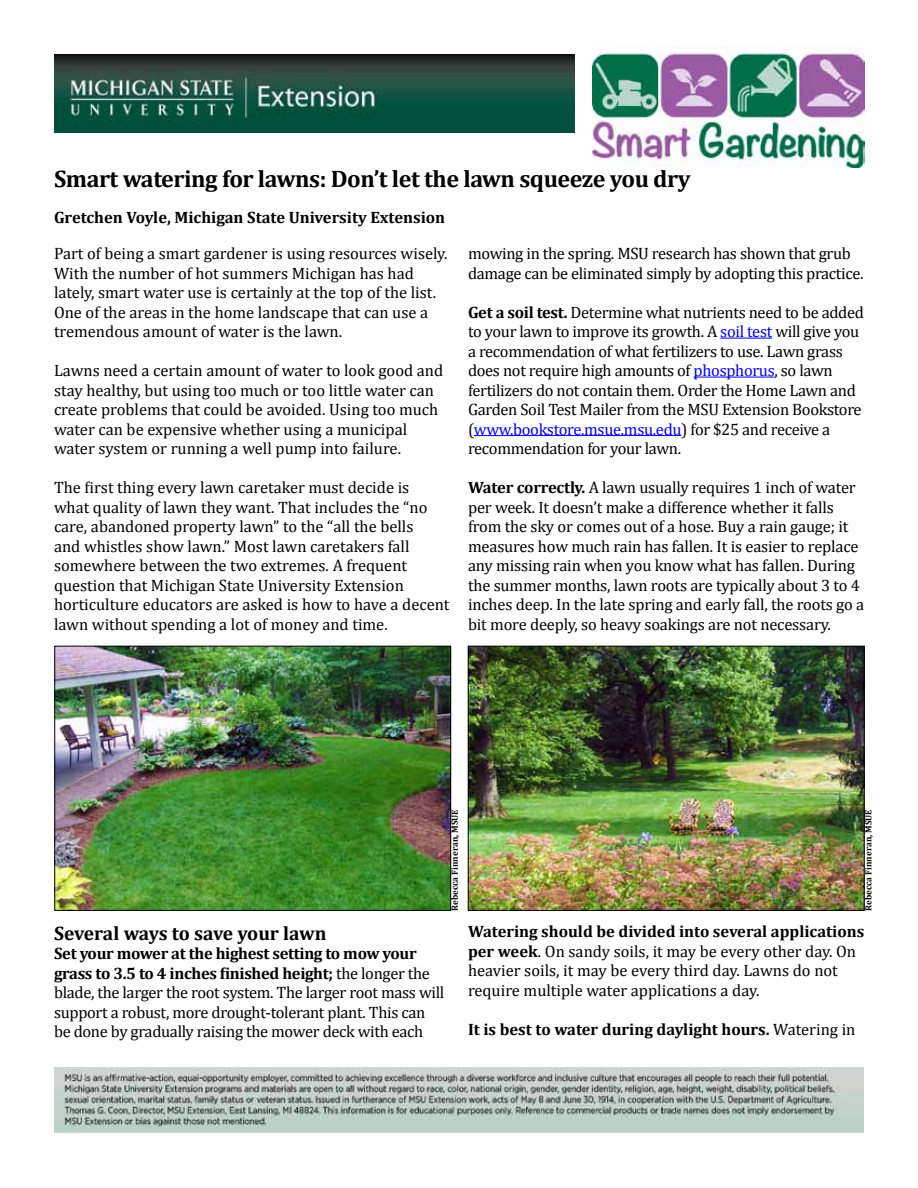
<style>
.page{position:relative;width:918px;height:1188px;background:#fff}
.page>*{position:absolute;margin:0;border:0;box-sizing:border-box;transform-origin:0 0}
.t1{font:700 24px "Cambria";letter-spacing:-.02em;color:#000}
.t2{font:700 19.5px "Cambria";letter-spacing:-.015em;color:#000}
.t3{font:16.5px/19.5px "Cambria";letter-spacing:-.01em;color:#000}
.t4{font:700 16.5px "Cambria";color:#000}
.t5{font:700 9px "Cambria";color:#000}
.s1{font-weight:700}
.s2{color:#00f}
.s3{font-weight:400}
</style>
<div class="page">
<img style="left:592px;top:47px;width:272px;height:120px">
<img style="left:55px;top:54px;width:520px;height:79px">
<img style="left:55px;top:1067px;width:809px;height:67px">
<hr style="left:720px;top:338px;width:52px;height:1px;background:#00f">
<hr style="left:694px;top:377px;width:81px;height:1px;background:#00f">
<hr style="left:474px;top:435px;width:207px;height:1px;background:#00f">
<img style="left:57px;top:648px;width:392px;height:261px">
<div style="left:55px;top:646px;width:396px;height:265px;border:1px solid #000"></div>
<img style="left:470px;top:648px;width:392px;height:261px">
<div style="left:468px;top:646px;width:396px;height:265px;border:1px solid #000"></div>
<h1 class="t1" style="left:54px;top:162px;width:638px">Smart watering for lawns: Don’t let the lawn squeeze you dry</h1>
<p class="t4" style="left:54px;top:206px;width:393px">Gretchen Voyle, Michigan State University Extension</p>
<p class="t3" style="left:54px;top:244px;width:395px">Part of being a smart gardener is using resources wisely.<br>With the number of hot summers Michigan has had lately, smart water use is certainly at the top of the list.<br>One of the areas in the home landscape that can use a tremendous amount of water is the lawn.</p>
<p class="t3" style="left:54px;top:361px;width:391px">Lawns need a certain amount of water to look good and stay healthy, but using too much or too little water can create problems that could be avoided. Using too much water can be expensive whether using a municipal water system or running a well pump into failure.</p>
<p class="t3" style="left:54px;top:478px;width:397px">The first thing every lawn caretaker must decide is<br>what quality of lawn they want. That includes the “no care, abandoned property lawn” to the “all the bells<br>and whistles show lawn.” Most lawn caretakers fall somewhere between the two extremes. A frequent question that Michigan State University Extension horticulture educators are asked is how to have a decent lawn without spending a lot of money and time.</p>
<p class="t3" style="left:468px;top:244px;width:397px">mowing in the spring. MSU research has shown that grub damage can be eliminated simply by adopting this practice.</p>
<p class="t3" style="left:468px;top:302px;width:398px"><span class="s1">Get a soil test.</span> Determine what nutrients need to be added to your lawn to improve its growth. A <span class="s2">soil test</span> will give you a recommendation of what fertilizers to use. Lawn grass does not require high amounts of <span class="s2">phosphorus</span>, so lawn fertilizers do not contain them. Order the Home Lawn and Garden Soil Test Mailer from the MSU Extension Bookstore (<span class="s2">www.bookstore.msue.msu.edu</span>) for $25 and receive a recommendation for your lawn.</p>
<p class="t3" style="left:468px;top:478px;width:398px"><span class="s1">Water correctly.</span> A lawn usually requires 1 inch of water per week. It doesn’t make a difference whether it falls from the sky or comes out of a hose. Buy a rain gauge; it measures how much rain has fallen. It is easier to replace any missing rain when you know what has fallen. During the summer months, lawn roots are typically about 3 to 4 inches deep. In the late spring and early fall, the roots go a bit more deeply, so heavy soakings are not necessary.</p>
<p class="t5" style="left:448px;top:911px;width:103px;rotate:-90deg">Rebecca Finneran, MSUE</p>
<p class="t5" style="left:862px;top:911px;width:103px;rotate:-90deg">Rebecca Finneran, MSUE</p>
<p class="t3" style="left:468px;top:922px;width:398px"><span class="s1">Watering should be divided into several applications per week</span>. On sandy soils, it may be every other day. On heavier soils, it may be every third day. Lawns do not require multiple water applications a day.</p>
<p class="t4" style="left:468px;top:1018px;width:389px">It is best to water during daylight hours. <span class="s3">Watering in</span></p>
<p class="t2" style="left:54px;top:919px;width:274px">Several ways to save your lawn</p>
<p class="t3" style="left:54px;top:944px;width:392px"><span class="s1">Set your mower at the highest setting to mow your grass to 3.5 to 4 inches finished height;</span> the longer the blade, the larger the root system. The larger root mass will support a robust, more drought-tolerant plant. This can be done by gradually raising the mower deck with each</p>
</div>
